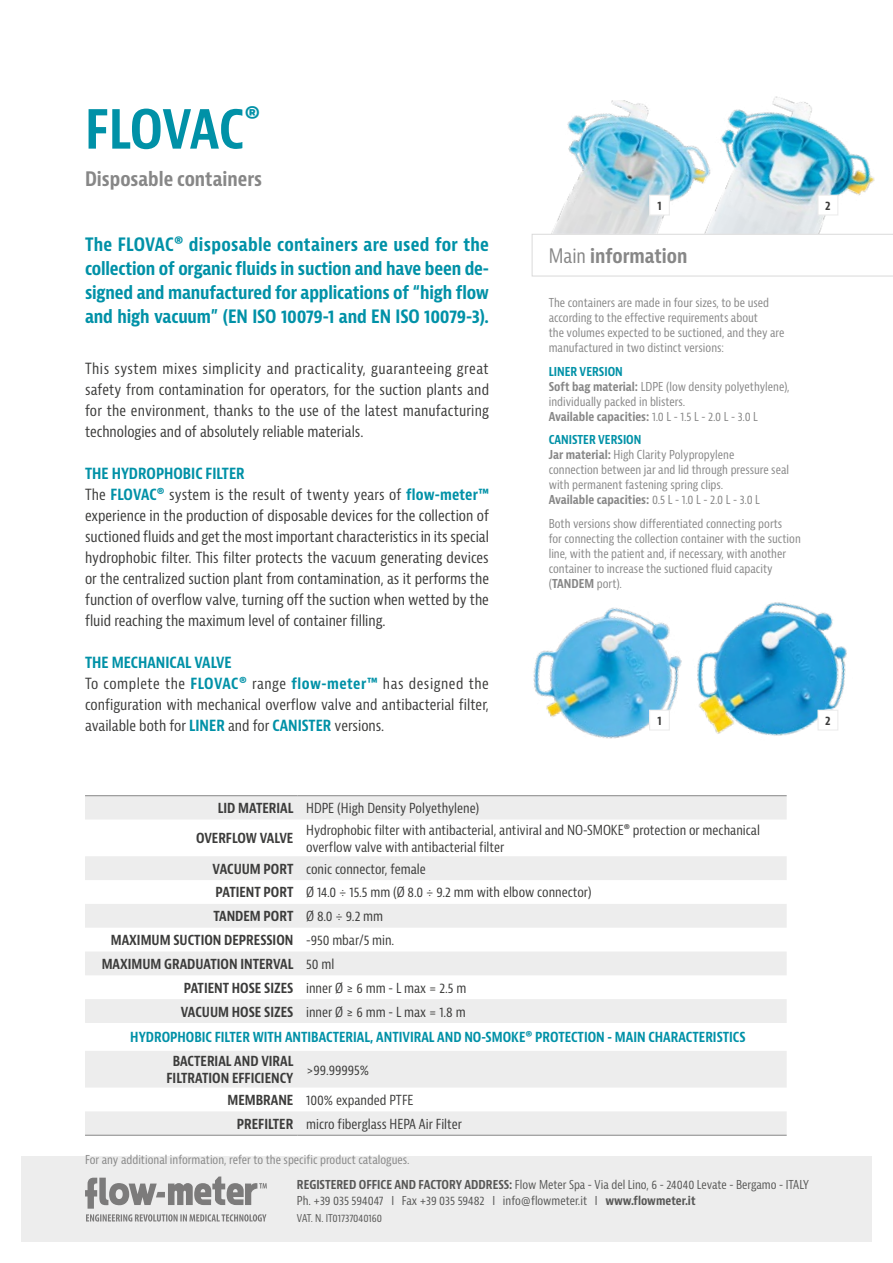
<style>
.page{position:relative;width:893px;height:1263px;background:#fff}
.page>*{position:absolute;margin:0;border:0;box-sizing:border-box;transform-origin:0 0}
.t1{font:700 condensed 52.5px "Bernina Sans";color:#0091a7}
.t2{font:700 condensed 19.5px "Bernina Sans";color:#878787}
.t3{font:700 condensed 18px/24px "Bernina Sans";letter-spacing:-.01em;color:#0091a7;text-align:justify}
.t4{font:condensed 15px/21px "Bernina Sans";color:#3c3c3b}
.t5{font:condensed 13.5px/16.5px "Bernina Sans";color:#3c3c3b}
.t6{font:700 condensed 13.5px/16.5px "Bernina Sans";color:#3c3c3b;text-align:center}
.t7{font:700 condensed 13.5px "Bernina Sans";color:#0091a7}
.t8{font:condensed 12px/15px "Bernina Sans";color:#878787}
.t9{font:condensed 12px/16.5px "Bernina Sans";color:#575756}
.t10{font:700 condensed 12px "Bernina Sans";color:#3c3c3b}
.t11{font:condensed 10.5px "Bernina Sans";letter-spacing:-.005em;color:#575756}
.s1{font-weight:700;color:#0091a7}
.s2{font-weight:400}
.s3{font-weight:700}
</style>
<div class="page">
<img style="left:720px;top:96px;width:155px;height:138px">
<div style="left:21px;top:1157px;width:851px;height:85px;background:#ededed"></div>
<svg style="left:85px;top:1176px;width:182px;height:45px"></svg>
<hr style="left:892px;top:707px;width:1px;height:556px;background:#f2f3f1">
<div style="left:532px;top:234px;width:361px;height:42px;border:1px solid #dadada"></div>
<img style="left:533px;top:607px;width:130px;height:132px">
<img style="left:663px;top:602px;width:184px;height:134px">
<img style="left:551px;top:100px;width:169px;height:134px">
<div style="left:650px;top:195px;width:19px;height:20px;background:#fff"></div>
<div style="left:649px;top:195px;width:21px;height:21px;border:1px solid #ededed"></div>
<div style="left:650px;top:710px;width:19px;height:20px;background:#fff"></div>
<div style="left:649px;top:710px;width:21px;height:20px;border:1px solid #ededed"></div>
<div style="left:818px;top:195px;width:20px;height:20px;background:#fff"></div>
<div style="left:817px;top:195px;width:21px;height:21px;border:1px solid #ededed"></div>
<div style="left:818px;top:710px;width:20px;height:20px;background:#fff"></div>
<div style="left:817px;top:710px;width:21px;height:20px;border:1px solid #ededed"></div>
<svg style="left:85px;top:796px;width:702px;height:339px;fill:#ededed"></svg>
<hr style="left:85px;top:795px;width:213px;height:1px;background:#878787">
<hr style="left:298px;top:795px;width:489px;height:1px;background:#878787">
<hr style="left:85px;top:1135px;width:213px;height:1px;background:#878787">
<hr style="left:298px;top:1135px;width:489px;height:1px;background:#878787">
<h1 class="t1" style="left:85px;top:97px;width:177px">FLOVAC<sup>®</sup></h1>
<h2 class="t2" style="left:85px;top:167px;width:179px">Disposable containers</h2>
<p class="t3" style="left:85px;top:233px;width:406px">The FLOVAC® disposable containers are used for the collection of organic fluids in suction and have been de&shy;signed and manufactured for applications of “high flow and high vacuum” (EN ISO 10079-1 and EN ISO 10079-3).</p>
<p class="t4" style="left:85px;top:358px;width:406px;text-align:justify">This system mixes simplicity and practicality, guaranteeing great safety from contamination for operators, for the suction plants and for the environment, thanks to the use of the latest manufacturing technologies and of absolutely reliable materials.</p>
<p class="t4" style="left:85px;top:463px;width:405px"><span class="s1">THE HYDROPHOBIC FILTER<br></span>The <span class="s1">FLOVAC®</span> system is the result of twenty years of <span class="s1">flow-meter™ </span>experience in the production of disposable devices for the collection of suctioned fluids and get the most important characteristics in its special hydrophobic filter. This filter protects the vacuum generating devices or the centralized suction plant from contamination, as it performs the function of overflow valve, turning off the suction when wetted by the fluid reaching the maximum level of container filling.</p>
<p class="t4" style="left:85px;top:652px;width:405px"><span class="s1">THE MECHANICAL VALVE<br></span>To complete the <span class="s1">FLOVAC®</span> range <span class="s1">flow-meter™</span> has designed the configuration with mechanical overflow valve and antibacterial filter, available both for <span class="s1">LINER</span> and for <span class="s1">CANISTER</span> versions.</p>
<p class="t10" style="left:657px;top:198px;width:6px">1</p>
<h2 class="t2" style="left:549px;top:244px;width:140px"><span class="s2">Main</span> information</h2>
<p class="t8" style="left:549px;top:296px;width:237px">The containers are made in four sizes, to be used according to the effective requirements about<br>the volumes expected to be suctioned, and they are manufactured in two distinct versions:</p>
<p class="t8" style="left:549px;top:364px;width:242px"><span class="s1">LINER VERSION<br></span><span class="s3">Soft bag material:</span> LDPE (low density polyethylene), individually packed in blisters.<br><span class="s3">Available capacities:</span> 1.0 L - 1.5 L - 2.0 L - 3.0 L</p>
<p class="t8" style="left:549px;top:433px;width:242px"><span class="s1">CANISTER VERSION<br></span><span class="s3">Jar material:</span> High Clarity Polypropylene<br>connection between jar and lid through pressure seal with permanent fastening spring clips.<br><span class="s3">Available capacities:</span> 0.5 L - 1.0 L - 2.0 L - 3.0 L</p>
<p class="t8" style="left:549px;top:516px;width:254px">Both versions show differentiated connecting ports<br>for connecting the collection container with the suction line, with the patient and, if necessary, with another container to increase the suctioned fluid capacity (<span class="s3">TANDEM</span> port).</p>
<p class="t10" style="left:825px;top:198px;width:7px">2</p>
<p class="t10" style="left:657px;top:713px;width:6px">1</p>
<p class="t10" style="left:825px;top:713px;width:7px">2</p>
<p class="t5" style="left:218px;top:800px;width:263px"><span class="s3">LID MATERIAL</span> HDPE (High Density Polyethylene)</p>
<p class="t6" style="left:196px;top:830px;width:99px">OVERFLOW VALVE</p>
<p class="t5" style="left:306px;top:822px;width:455px">Hydrophobic filter with antibacterial, antiviral and NO-SMOKE® protection or mechanical overflow valve with antibacterial filter</p>
<p class="t5" style="left:213px;top:861px;width:215px"><span class="s3">VACUUM PORT</span> conic connector, female</p>
<p class="t5" style="left:216px;top:884px;width:377px"><span class="s3">PATIENT PORT</span> Ø 14.0 ÷ 15.5 mm (Ø 8.0 ÷ 9.2 mm with elbow connector)</p>
<p class="t6" style="left:213px;top:908px;width:171px">TANDEM PORT <span class="s2">Ø 8.0 ÷ 9.2 mm</span></p>
<p class="t6" style="left:111px;top:932px;width:285px">MAXIMUM SUCTION DEPRESSION <span class="s2">-950 mbar/5 min.</span></p>
<p class="t6" style="left:102px;top:956px;width:234px">MAXIMUM GRADUATION INTERVAL <span class="s2">50 ml</span></p>
<p class="t5" style="left:184px;top:980px;width:284px"><span class="s3">PATIENT HOSE SIZES</span> inner Ø ≥ 6 mm - L max = 2.5 m</p>
<p class="t5" style="left:181px;top:1004px;width:286px"><span class="s3">VACUUM HOSE SIZES</span> inner Ø ≥ 6 mm - L max = 1.8 m</p>
<p class="t7" style="left:130px;top:1029px;width:617px">HYDROPHOBIC FILTER WITH ANTIBACTERIAL, ANTIVIRAL AND NO-SMOKE® PROTECTION - MAIN CHARACTERISTICS</p>
<p class="t6" style="left:167px;top:1053px;width:128px">BACTERIAL AND VIRAL<br>FILTRATION EFFICIENCY</p>
<p class="t5" style="left:306px;top:1062px;width:64px">&gt;99.99995%</p>
<p class="t5" style="left:237px;top:1088px;width:227px;line-height:23.9px;text-indent:-9px"><span class="s3">MEMBRANE</span> 100% expanded PTFE<br><span class="s3">PREFILTER</span> micro fiberglass HEPA Air Filter</p>
<p class="t8" style="left:85px;top:1152px;width:326px">For any additional information, refer to the specific product catalogues.</p>
<p class="t9" style="left:297px;top:1176px;width:513px"><span class="s3">REGISTERED OFFICE AND FACTORY ADDRESS:</span> Flow Meter Spa - Via del Lino, 6 - 24040 Levate - Bergamo - ITALY<br>Ph. +39 035 594047 I Fax +39 035 59482 I info@flowmeter.it I <span class="s3">www.flowmeter.it</span></p>
<p class="t11" style="left:297px;top:1211px;width:87px">VAT. N. IT01737040160</p>
</div>
